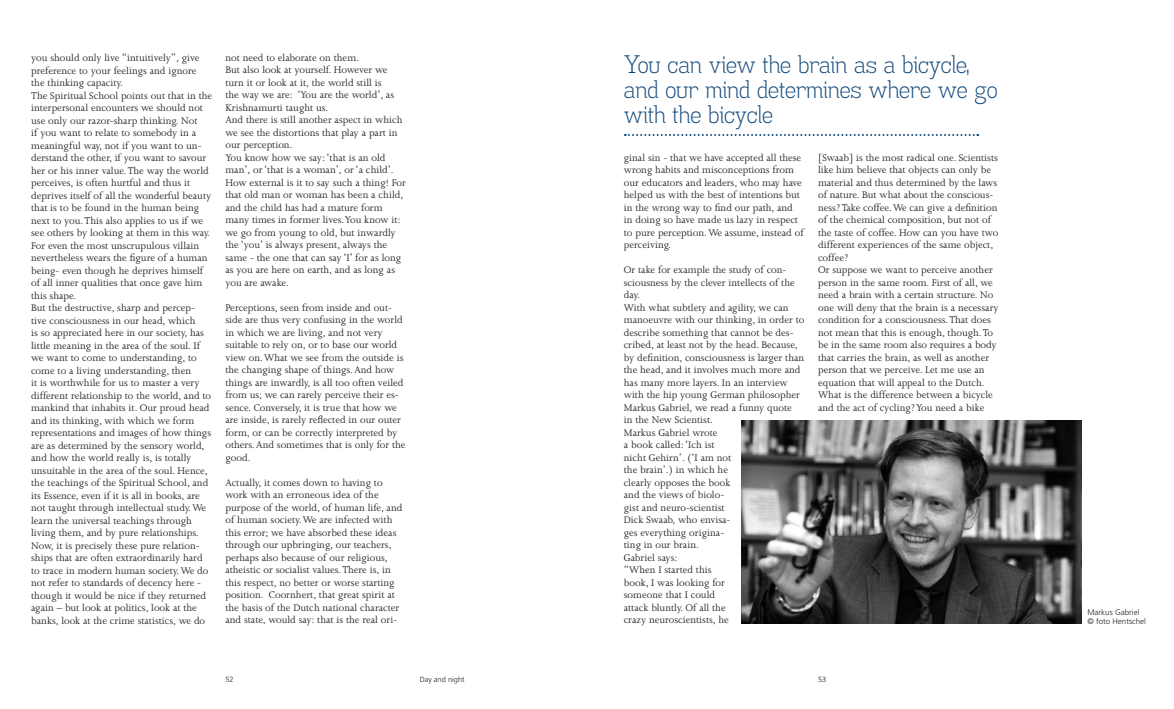
<style>
.page{position:relative;width:1174px;height:709px;background:#fff}
.page>*{position:absolute;margin:0;border:0;box-sizing:border-box;transform-origin:0 0}
.t1{font:25px/25px "Madawaska Lt";color:#144a7c}
.t2{font:11px/12.5px "Joanna MT Std";color:#231f20}
.t3{font:300 8px/9px "Frutiger LT Std";color:#231f20}
.t4{font:300 7.5px "Frutiger LT Std";color:#231f20}
</style>
<div class="page">
<svg style="left:625px;top:134px;width:353px;height:2px"></svg>
<img style="left:741px;top:420px;width:340px;height:204px">
<p class="t2" style="left:31px;top:52px;width:182px">you should only live “intuitively”, give preference to your feelings and ignore the thinking capacity.<br>The Spiritual School points out that in the interpersonal encounters we should not use only our razor-sharp thinking. Not<br>if you want to relate to somebody in a meaningful way, not if you want to un&shy;derstand the other, if you want to savour her or his inner value. The way the world perceives, is often hurtful and thus it deprives itself of all the wonderful beauty that is to be found in the human being next to you. This also applies to us if we see others by looking at them in this way.<br>For even the most unscrupulous villain nevertheless wears the figure of a human being- even though he deprives himself of all inner qualities that once gave him this shape.<br>But the destructive, sharp and percep&shy;tive consciousness in our head, which<br>is so appreciated here in our society, has little meaning in the area of the soul. If we want to come to understanding, to come to a living understanding, then<br>it is worthwhile for us to master a very different relationship to the world, and to mankind that inhabits it. Our proud head and its thinking, with which we form representations and images of how things are as determined by the sensory world, and how the world really is, is totally unsuitable in the area of the soul. Hence, the teachings of the Spiritual School, and its Essence, even if it is all in books, are not taught through intellectual study. We learn the universal teachings through living them, and by pure relationships.<br>Now, it is precisely these pure relation&shy;ships that are often extraordinarily hard to trace in modern human society. We do not refer to standards of decency here - though it would be nice if they returned again – but look at politics, look at the banks, look at the crime statistics, we do</p>
<p class="t2" style="left:225px;top:51px;width:182px">not need to elaborate on them.<br>But also look at yourself. However we turn it or look at it, the world still is<br>the way we are: ‘You are the world’, as Krishnamurti taught us.<br>And there is still another aspect in which we see the distortions that play a part in our perception.<br>You know how we say: ‘that is an old man’, or ‘that is a woman’, or ‘a child’.<br>How external is it to say such a thing! For that old man or woman has been a child, and the child has had a mature form many times in former lives. You know it: we go from young to old, but inwardly the ‘you’ is always present, always the same - the one that can say ‘I’ for as long as you are here on earth, and as long as you are awake.</p>
<p class="t2" style="left:225px;top:301px;width:182px">Perceptions, seen from inside and out&shy;side are thus very confusing in the world in which we are living, and not very suitable to rely on, or to base our world view on. What we see from the outside is the changing shape of things. And how things are inwardly, is all too often veiled from us; we can rarely perceive their es&shy;sence. Conversely, it is true that how we are inside, is rarely reflected in our outer form, or can be correctly interpreted by others. And sometimes that is only for the good.</p>
<p class="t2" style="left:225px;top:476px;width:178px">Actually, it comes down to having to work with an erroneous idea of the purpose of the world, of human life, and of human society. We are infected with this error; we have absorbed these ideas through our upbringing, our teachers, perhaps also because of our religious, atheistic or socialist values. There is, in this respect, no better or worse starting position. Coornhert, that great spirit at the basis of the Dutch national character and state, would say: that is the real ori-</p>
<h1 class="t1" style="left:624px;top:51px;width:375px">You can view the brain as a bicycle, and our mind determines where we go with the bicycle</h1>
<p class="t2" style="left:624px;top:151px;width:181px">ginal sin - that we have accepted all these wrong habits and misconceptions from our educators and leaders, who may have helped us with the best of intentions but in the wrong way to find our path, and in doing so have made us lazy in respect to pure perception. We assume, instead of perceiving.</p>
<p class="t2" style="left:624px;top:264px;width:182px">Or take for example the study of con&shy;sciousness by the clever intellects of the day.<br>With what subtlety and agility, we can manoeuvre with our thinking, in order to describe something that cannot be des&shy;cribed, at least not by the head. Because, by definition, consciousness is larger than the head, and it involves much more and has many more layers. In an interview with the hip young German philosopher<br>Markus Gabriel, we read a funny quote<br>in the New Scientist.<br>Markus Gabriel wrote<br>a book called: ‘Ich ist<br>nicht Gehirn’. (‘I am not<br>the brain’.) in which he<br>clearly opposes the book<br>and the views of biolo-<br>gist and neuro-scientist<br>Dick Swaab, who envisa-<br>ges everything origina-<br>ting in our brain.<br>Gabriel says:<br>“When I started this<br>book, I was looking for<br>someone that I could<br>attack bluntly. Of all the<br>crazy neuroscientists, he</p>
<p class="t2" style="left:818px;top:151px;width:182px">[Swaab] is the most radical one. Scientists like him believe that objects can only be material and thus determined by the laws of nature. But what about the conscious&shy;ness? Take coffee. We can give a definition of the chemical composition, but not of the taste of coffee. How can you have two different experiences of the same object, coffee?<br>Or suppose we want to perceive another person in the same room. First of all, we need a brain with a certain structure. No one will deny that the brain is a necessary condition for a consciousness. That does not mean that this is enough, though. To be in the same room also requires a body that carries the brain, as well as another person that we perceive. Let me use an equation that will appeal to the Dutch.<br>What is the difference between a bicycle and the act of cycling? You need a bike</p>
<p class="t4" style="left:420px;top:675px;width:47px">Day and night</p>
<p class="t4" style="left:225px;top:675px;width:10px">52</p>
<p class="t4" style="left:818px;top:675px;width:10px">53</p>
<p class="t3" style="left:1087px;top:607px;width:60px">Markus Gabriel © foto Hentschel</p>
</div>
